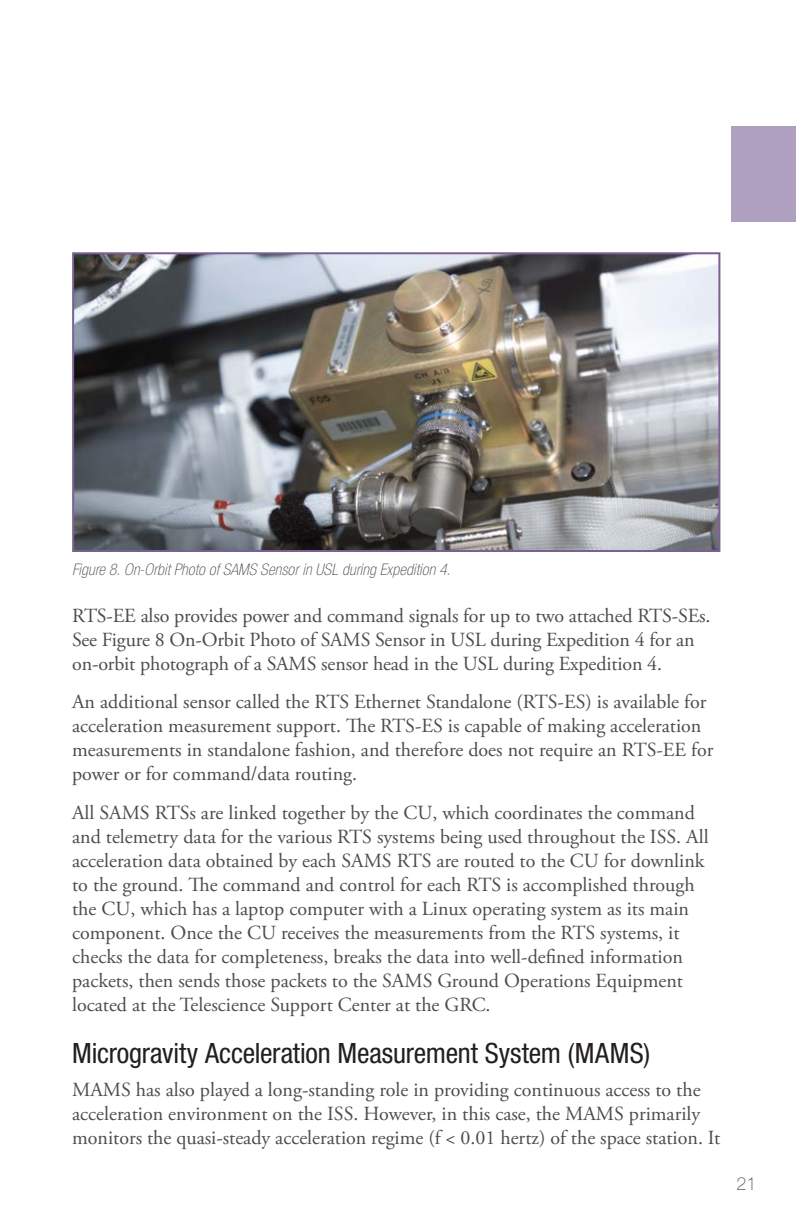
<style>
.page{position:relative;width:796px;height:1226px;background:#fff}
.page>*{position:absolute;margin:0;border:0;box-sizing:border-box;transform-origin:0 0}
.t1{font:condensed 28px "Helvetica Neue LT Std";letter-spacing:-.005em;color:#231f20}
.t2{font:20px/24px "Adobe Garamond Pro";color:#4b4c4d}
.t3{font:100 18px "Helvetica Neue LT Std";color:#4b4c4d}
.t4{font:italic 100 condensed 16px "Helvetica Neue LT Std";letter-spacing:.015em;color:#4b4c4d}
</style>
<div class="page">
<div style="left:731px;top:126px;width:65px;height:96px;background:#b0a0bf"></div>
<img style="left:75px;top:255px;width:642px;height:294px">
<div style="left:72px;top:252px;width:648px;height:300px;border:2px solid #7b6094"></div>
<p class="t4" style="left:72px;top:560px;width:380px">Figure 8. On-Orbit Photo of SAMS Sensor in USL during Expedition 4.</p>
<p class="t2" style="left:72px;top:604px;width:640px">RTS-EE also provides power and command signals for up to two attached RTS-SEs.<br>See Figure 8 On-Orbit Photo of SAMS Sensor in USL during Expedition 4 for an on-orbit photograph of a SAMS sensor head in the USL during Expedition 4.</p>
<p class="t2" style="left:72px;top:690px;width:642px">An additional sensor called the RTS Ethernet Standalone (RTS-ES) is available for acceleration measurement support. The RTS-ES is capable of making acceleration measurements in standalone fashion, and therefore does not require an RTS-EE for power or for command/data routing.</p>
<p class="t2" style="left:72px;top:800px;width:638px">All SAMS RTSs are linked together by the CU, which coordinates the command and telemetry data for the various RTS systems being used throughout the ISS. All acceleration data obtained by each SAMS RTS are routed to the CU for downlink to the ground. The command and control for each RTS is accomplished through the CU, which has a laptop computer with a Linux operating system as its main component. Once the CU receives the measurements from the RTS systems, it checks the data for completeness, breaks the data into well-defined information packets, then sends those packets to the SAMS Ground Operations Equipment located at the Telescience Support Center at the GRC.</p>
<h1 class="t1" style="left:72px;top:1036px;width:579px">Microgravity Acceleration Measurement System (MAMS)</h1>
<p class="t2" style="left:72px;top:1078px;width:649px">MAMS has also played a long-standing role in providing continuous access to the acceleration environment on the ISS. However, in this case, the MAMS primarily monitors the quasi-steady acceleration regime (f &lt; 0.01 hertz) of the space station. It</p>
<p class="t3" style="left:736px;top:1172px;width:22px">21</p>
</div>
